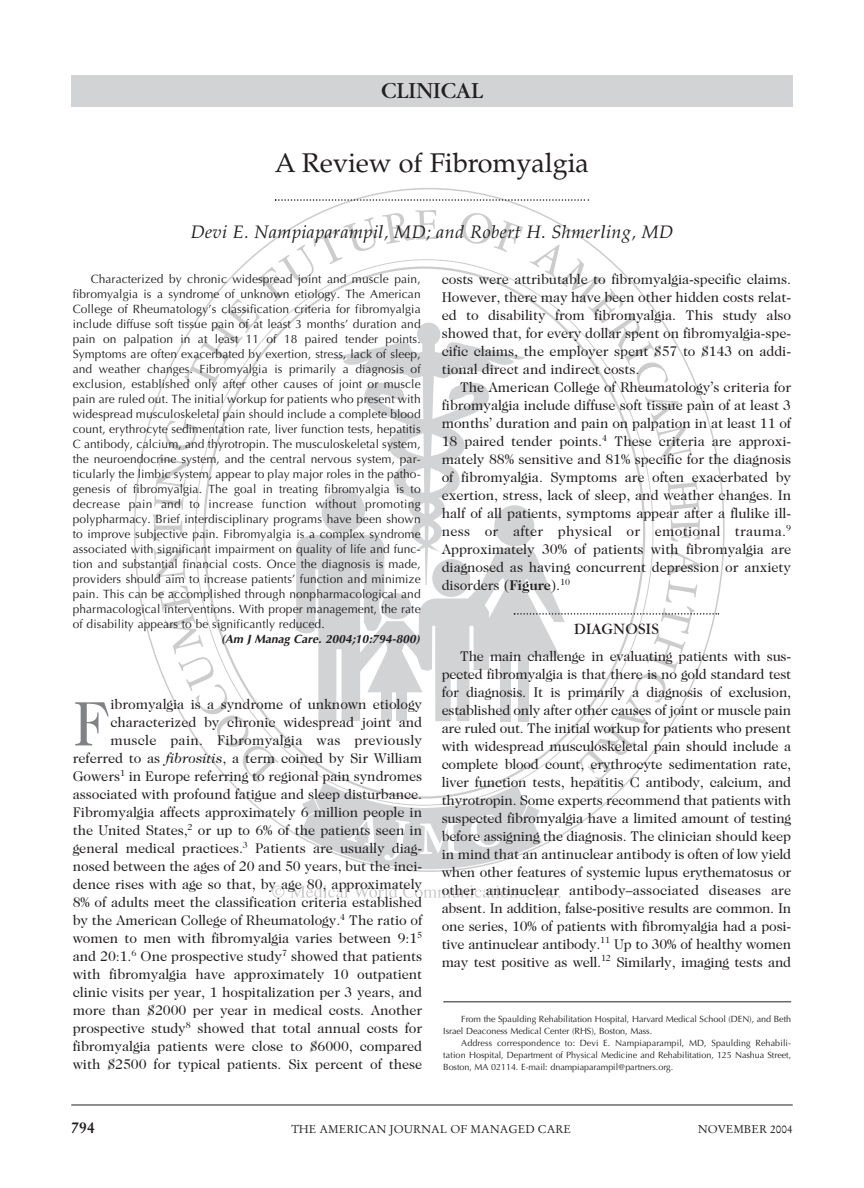
<style>
.page{position:relative;width:864px;height:1188px;background:#fff}
.page>*{position:absolute;margin:0;border:0;box-sizing:border-box;transform-origin:0 0}
.t1{font:63.45px "Caslon Two Twenty Four";color:#808285}
.t2{font:27px "Palatino";color:#231f20}
.t3{font:24px "Garamond";color:#231f20}
.t4{font:italic 18px "Palatino";letter-spacing:.025em;color:#231f20}
.t5{font:16.5px "Garamond";letter-spacing:.015em;color:#231f20}
.t6{font:700 15.75px "Stempel Garamond";color:#231f20}
.t7{font:14.25px/18px "Caslon Two Twenty Four";letter-spacing:-.005em;color:#231f20;text-align:justify}
.t8{font:12px/15px "Optima";letter-spacing:.005em;color:#231f20;text-align:justify}
.t9{font:italic 700 12px "Optima";color:#231f20}
.t10{font:11.25px "Stempel Garamond";color:#231f20}
.t11{font:9px/12px "Optima";letter-spacing:-.005em;color:#231f20}
.s1{font-weight:700}
.s2{font-style:italic}
</style>
<div class="page">
<div style="left:71px;top:76px;width:722px;height:31px;background:#d1d3d4"></div>
<svg style="left:152px;top:210px;width:567px;height:690px"></svg>
<svg style="left:275px;top:199px;width:314px;height:2px"></svg>
<hr style="left:443px;top:1002px;width:348px;height:1px;background:#231f20">
<hr style="left:71px;top:1105px;width:722px;height:1px;background:#231f20">
<h3 class="t3" style="left:381px;top:82px;width:103px">CLINICAL</h3>
<h2 class="t2" style="left:275px;top:152px;width:316px">A Review of Fibromyalgia</h2>
<p class="t4" style="left:191px;top:225px;width:484px">Devi E. Nampiaparampil, MD; and Robert H. Shmerling, MD</p>
<p class="t8" style="left:73px;top:273px;width:349px;text-indent:18px">Characterized by chronic widespread joint and muscle pain, fibromyalgia is a syndrome of unknown etiology. The American College of Rheumatology’s classification criteria for fibromyalgia include diffuse soft tissue pain of at least 3 months’ duration and pain on palpation in at least 11 of 18 paired tender points.<br>Symptoms are often exacerbated by exertion, stress, lack of sleep, and weather changes. Fibromyalgia is primarily a diagnosis of exclusion, established only after other causes of joint or muscle pain are ruled out. The initial workup for patients who present with widespread musculoskeletal pain should include a complete blood count, erythrocyte sedimentation rate, liver function tests, hepatitis C antibody, calcium, and thyrotropin. The musculoskeletal system, the neuroendocrine system, and the central nervous system, par&shy;ticularly the limbic system, appear to play major roles in the patho&shy;genesis of fibromyalgia. The goal in treating fibromyalgia is to decrease pain and to increase function without promoting polypharmacy. Brief interdisciplinary programs have been shown to improve subjective pain. Fibromyalgia is a complex syndrome associated with significant impairment on quality of life and func&shy;tion and substantial financial costs. Once the diagnosis is made, providers should aim to increase patients’ function and minimize pain. This can be accomplished through nonpharmacological and pharmacological interventions. With proper management, the rate of disability appears to be significantly reduced.</p>
<p class="t9" style="left:221px;top:634px;width:200px">(Am J Manag Care. 2004;10:794-800)</p>
<p class="t7" style="left:442px;top:272px;width:351px">costs were attributable to fibromyalgia-specific claims.<br>However, there may have been other hidden costs relat&shy;ed to disability from fibromyalgia. This study also showed that, for every dollar spent on fibromyalgia-spe&shy;cific claims, the employer spent $57 to $143 on addi&shy;tional direct and indirect costs.</p>
<p class="t7" style="left:442px;top:380px;width:351px;text-indent:18px">The American College of Rheumatology’s criteria for fibromyalgia include diffuse soft tissue pain of at least 3 months’ duration and pain on palpation in at least 11 of 18 paired tender points.<sup>4</sup> These criteria are approxi&shy;mately 88% sensitive and 81% specific for the diagnosis of fibromyalgia. Symptoms are often exacerbated by exertion, stress, lack of sleep, and weather changes. In half of all patients, symptoms appear after a flulike ill&shy;ness or after physical or emotional trauma.<sup>9<br></sup>Approximately 30% of patients with fibromyalgia are diagnosed as having concurrent depression or anxiety disorders (<span class="s1">Figure</span>).<sup>10</sup></p>
<p class="t5" style="left:574px;top:623px;width:86px">DIAGNOSIS</p>
<p class="t7" style="left:442px;top:648px;width:351px;text-indent:18px">The main challenge in evaluating patients with sus&shy;pected fibromyalgia is that there is no gold standard test for diagnosis. It is primarily a diagnosis of exclusion, established only after other causes of joint or muscle pain are ruled out. The initial workup for patients who present with widespread musculoskeletal pain should include a complete blood count, erythrocyte sedimentation rate, liver function tests, hepatitis C antibody, calcium, and thyrotropin. Some experts recommend that patients with suspected fibromyalgia have a limited amount of testing before assigning the diagnosis. The clinician should keep in mind that an antinuclear antibody is often of low yield when other features of systemic lupus erythematosus or other antinuclear antibody–associated diseases are absent. In addition, false-positive results are common. In one series, 10% of patients with fibromyalgia had a posi&shy;tive antinuclear antibody.<sup>11</sup> Up to 30% of healthy women may test positive as well.<sup>12</sup> Similarly, imaging tests and</p>
<p class="t7" style="left:73px;top:697px;width:351px;text-align:right">ibromyalgia is a syndrome of unknown etiology characterized by chronic widespread joint and muscle pain. Fibromyalgia was previously referred to as <span class="s2">fibrositis</span>, a term coined by Sir William Gowers<sup>1</sup> in Europe referring to regional pain syndromes associated with profound fatigue and sleep disturbance.<br>Fibromyalgia affects approximately 6 million people in the United States,<sup>2</sup> or up to 6% of the patients seen in general medical practices.<sup>3</sup> Patients are usually diag&shy;nosed between the ages of 20 and 50 years, but the inci&shy;dence rises with age so that, by age 80, approximately 8% of adults meet the classification criteria established by the American College of Rheumatology.<sup>4</sup> The ratio of women to men with fibromyalgia varies between 9:1<sup>5 </sup>and 20:1.<sup>6</sup> One prospective study<sup>7</sup> showed that patients with fibromyalgia have approximately 10 outpatient clinic visits per year, 1 hospitalization per 3 years, and more than $2000 per year in medical costs. Another prospective study<sup>8</sup> showed that total annual costs for fibromyalgia patients were close to $6000, compared with $2500 for typical patients. Six percent of these</p>
<h1 class="t1" style="left:73px;top:699px;width:38px">F</h1>
<p class="t11" style="left:443px;top:1013px;width:349px;text-indent:18px">From the Spaulding Rehabilitation Hospital, Harvard Medical School (DEN), and Beth<br>Israel Deaconess Medical Center (RHS), Boston, Mass.</p>
<p class="t11" style="left:443px;top:1037px;width:349px;text-align:justify;text-indent:18px">Address correspondence to: Devi E. Nampiaparampil, MD, Spaulding Rehabili&shy;tation Hospital, Department of Physical Medicine and Rehabilitation, 125 Nashua Street, Boston, MA 02114. E-mail: dnampiaparampil@partners.org.</p>
<p class="t6" style="left:71px;top:1121px;width:25px">794</p>
<p class="t10" style="left:291px;top:1125px;width:281px">THE AMERICAN JOURNAL OF MANAGED CARE</p>
<p class="t10" style="left:698px;top:1125px;width:96px">NOVEMBER 2004</p>
</div>
